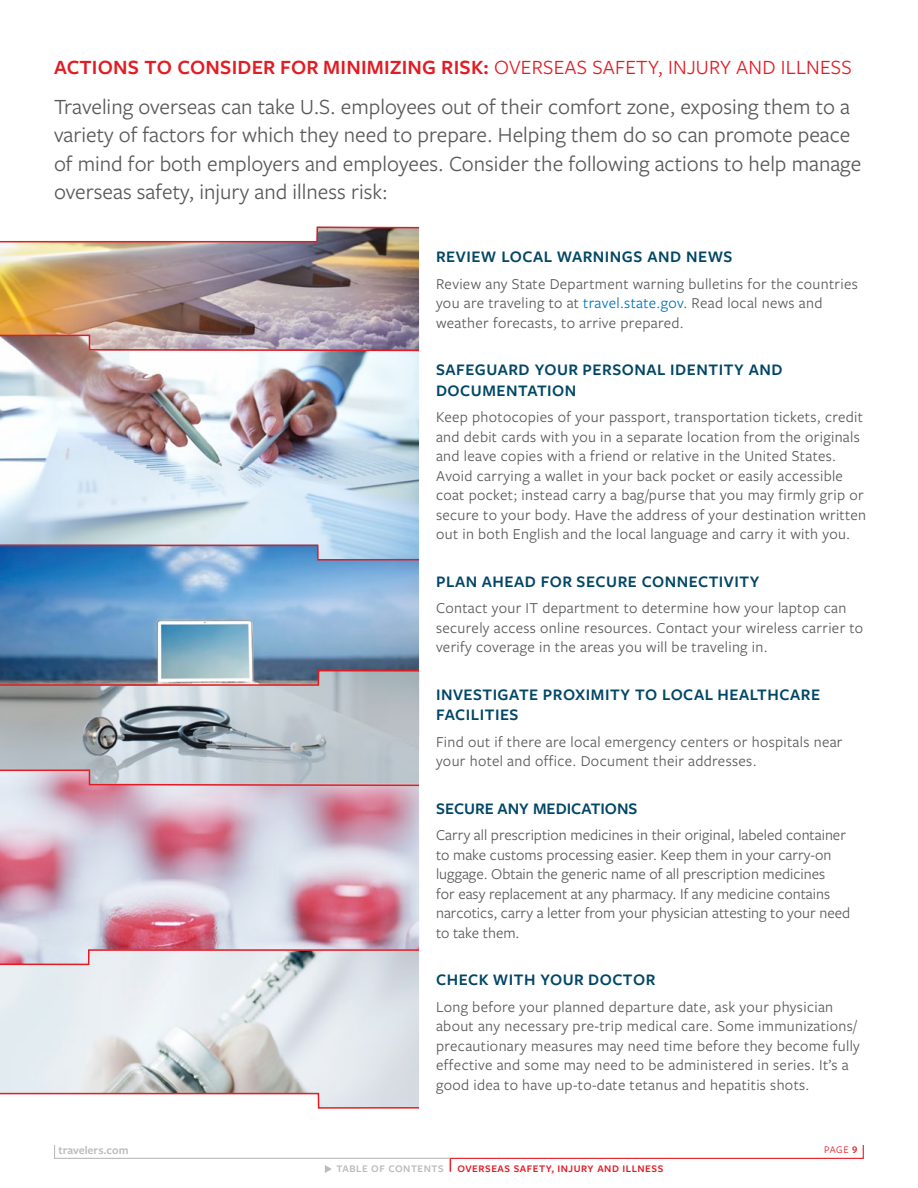
<style>
.page{position:relative;width:918px;height:1188px;background:#fff}
.page>*{position:absolute;margin:0;border:0;box-sizing:border-box;transform-origin:0 0}
.t1{font:22.5px/28.5px "Freight Sans Pro";color:#58595b}
.t2{font:600 21px "Freight Sans Pro";letter-spacing:.01em;color:#e31b23}
.t3{font:600 16.65px/20.7px "Freight Sans Pro";letter-spacing:.03em;color:#004665}
.t4{font:600 16.65px "Freight Sans Pro";color:#004665}
.t5{font:15.75px/19.5px "Freight Sans Pro";letter-spacing:.02em;color:#58595b}
.t6{font:15.75px/19.5px "Freight Sans Pro";color:#58595b}
.t7{font:600 12px "Freight Sans Pro";color:#bbb}
.t8{font:600 10.5px "Freight Sans Pro";letter-spacing:.05em;color:#e31b23}
.t9{font:600 10.5px "Freight Sans Pro";letter-spacing:.05em;color:#bbb}
.t10{font:10.5px "Freight Sans Pro";color:#e31b23}
.s1{font-weight:400}
.s2{color:#0072bc}
.s3{font-weight:600}
</style>
<div class="page">
<hr style="left:450px;top:1158px;width:414px;height:1px;background:#e31b23">
<hr style="left:54px;top:1158px;width:396px;height:1px;background:#bbb">
<svg style="left:449px;top:1158px;width:2px;height:14px"></svg>
<svg style="left:54px;top:1145px;width:1px;height:13px"></svg>
<svg style="left:863px;top:1145px;width:1px;height:13px"></svg>
<img style="left:0;top:966px;width:419px;height:126px">
<svg style="left:0;top:1092px;width:419px;height:17px"></svg>
<img style="left:0;top:352px;width:419px;height:192px">
<img style="left:0;top:561px;width:419px;height:108px">
<img style="left:0;top:243px;width:419px;height:91px">
<img style="left:0;top:687px;width:419px;height:82px">
<img style="left:0;top:787px;width:419px;height:162px">
<img style="left:0;top:334px;width:420px;height:18px">
<svg style="left:0;top:544px;width:420px;height:17px;background:#7292c0"></svg>
<svg style="left:0;top:669px;width:420px;height:18px;background:#898895"></svg>
<svg style="left:0;top:769px;width:419px;height:18px;background:#cbbac3"></svg>
<svg style="left:0;top:949px;width:420px;height:17px;background:#d7c8cf"></svg>
<svg style="left:0;top:226px;width:420px;height:17px"></svg>
<svg style="left:325px;top:1165px;width:7px;height:8px"></svg>
<h3 class="t2" style="left:54px;top:53px;width:799px">ACTIONS TO CONSIDER FOR MINIMIZING RISK: <span class="s1">OVERSEAS SAFETY, INJURY AND ILLNESS</span></h3>
<p class="t1" style="left:54px;top:91px;width:809px">Traveling overseas can take U.S. employees out of their comfort zone, exposing them to a variety of factors for which they need to prepare. Helping them do so can promote peace of mind for both employers and employees. Consider the following actions to help manage overseas safety, injury and illness risk:</p>
<h4 class="t3" style="left:436px;top:246px;width:298px">REVIEW LOCAL WARNINGS AND NEWS</h4>
<p class="t5" style="left:436px;top:273px;width:423px">Review any State Department warning bulletins for the countries you are traveling to at <span class="s2">travel.state.gov</span>. Read local news and weather forecasts, to arrive prepared.</p>
<h4 class="t3" style="left:436px;top:359px;width:348px">SAFEGUARD YOUR PERSONAL IDENTITY AND<br>DOCUMENTATION</h4>
<p class="t5" style="left:436px;top:407px;width:432px">Keep photocopies of your passport, transportation tickets, credit and debit cards with you in a separate location from the originals and leave copies with a friend or relative in the United States.<br>Avoid carrying a wallet in your back pocket or easily accessible coat pocket; instead carry a bag/purse that you may firmly grip or secure to your body. Have the address of your destination written out in both English and the local language and carry it with you.</p>
<h4 class="t3" style="left:436px;top:570px;width:325px">PLAN AHEAD FOR SECURE CONNECTIVITY</h4>
<p class="t5" style="left:436px;top:598px;width:429px">Contact your IT department to determine how your laptop can securely access online resources. Contact your wireless carrier to verify coverage in the areas you will be traveling in.</p>
<h4 class="t3" style="left:436px;top:683px;width:386px">INVESTIGATE PROXIMITY TO LOCAL HEALTHCARE<br>FACILITIES</h4>
<p class="t5" style="left:436px;top:731px;width:408px">Find out if there are local emergency centers or hospitals near your hotel and office. Document their addresses.</p>
<h4 class="t4" style="left:436px;top:797px;width:203px">SECURE ANY MEDICATIONS</h4>
<p class="t6" style="left:436px;top:825px;width:416px">Carry all prescription medicines in their original, labeled container to make customs processing easier. Keep them in your carry-on luggage. Obtain the generic name of all prescription medicines<br>for easy replacement at any pharmacy. If any medicine contains narcotics, carry a letter from your physician attesting to your need to take them.</p>
<h4 class="t3" style="left:436px;top:969px;width:221px">CHECK WITH YOUR DOCTOR</h4>
<p class="t5" style="left:436px;top:996px;width:425px">Long before your planned departure date, ask your physician about any necessary pre-trip medical care. Some immunizations/ precautionary measures may need time before they become fully effective and some may need to be administered in series. It’s a good idea to have up-to-date tetanus and hepatitis shots.</p>
<p class="t7" style="left:58px;top:1142px;width:72px">travelers.com</p>
<p class="t10" style="left:824px;top:1143px;width:35px">PAGE <span class="s3">9</span></p>
<p class="t9" style="left:337px;top:1161px;width:109px">TABLE OF CONTENTS</p>
<p class="t8" style="left:457px;top:1161px;width:207px">OVERSEAS SAFETY, INJURY AND ILLNESS</p>
</div>
